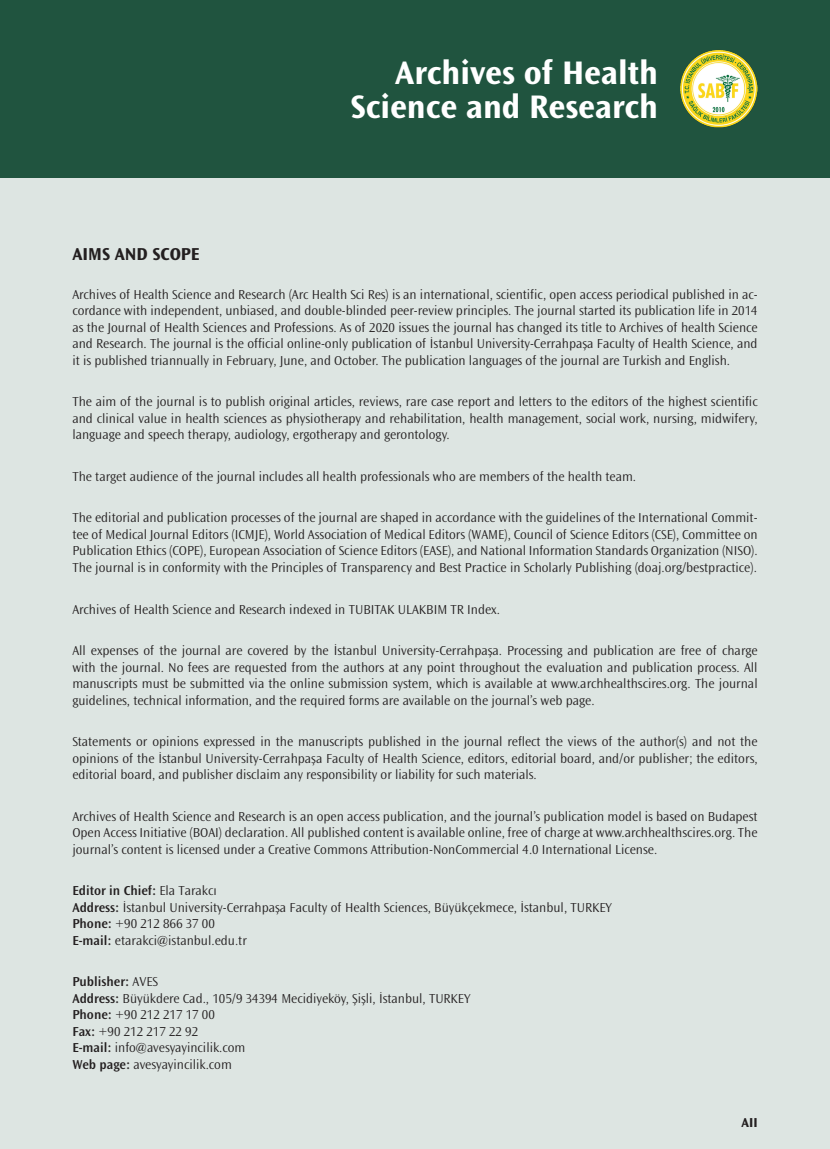
<style>
.page{position:relative;width:830px;height:1149px;background:#fff}
.page>*{position:absolute;margin:0;border:0;box-sizing:border-box;transform-origin:0 0}
.t1{font:700 34.05px/34.7px "Ocean Sans Std";color:#fff;text-align:right}
.t2{font:700 18px "Ocean Sans Std";color:#231f20}
.t3{font:300 13.5px/16.5px "Ocean Sans Std";color:#231f20;text-align:justify}
.t4{font:600 13.5px "Ocean Sans Std";color:#231f20}
.t5{font:700 13.5px "Ocean Sans Std";color:#231f20}
.s1{font-weight:300}
.s2{font-weight:600}
</style>
<div class="page">
<div style="left:0;top:0;width:829px;height:1148px;background:#dde5e2"></div>
<div style="left:0;top:0;width:829px;height:177px;background:#20543f"></div>
<img style="left:680px;top:50px;width:77px;height:78px">
<p class="t2" style="left:72px;top:244px;width:129px">AIMS AND SCOPE</p>
<h1 class="t1" style="left:350px;top:55px;width:309px">Archives of Health<br>Science and Research</h1>
<p class="t3" style="left:72px;top:286px;width:686px">Archives of Health Science and Research (Arc Health Sci Res) is an international, scientific, open access periodical published in ac&shy;cordance with independent, unbiased, and double-blinded peer-review principles. The journal started its publication life in 2014 as the Journal of Health Sciences and Professions. As of 2020 issues the journal has changed its title to Archives of health Science and Research. The journal is the official online-only publication of İstanbul University-Cerrahpaşa Faculty of Health Science, and it is published triannually in February, June, and October. The publication languages of the journal are Turkish and English.</p>
<p class="t3" style="left:72px;top:393px;width:686px">The aim of the journal is to publish original articles, reviews, rare case report and letters to the editors of the highest scientific and clinical value in health sciences as physiotherapy and rehabilitation, health management, social work, nursing, midwifery, language and speech therapy, audiology, ergotherapy and gerontology.</p>
<p class="t3" style="left:72px;top:468px;width:565px">The target audience of the journal includes all health professionals who are members of the health team.</p>
<p class="t3" style="left:72px;top:509px;width:686px">The editorial and publication processes of the journal are shaped in accordance with the guidelines of the International Commit&shy;tee of Medical Journal Editors (ICMJE), World Association of Medical Editors (WAME), Council of Science Editors (CSE), Committee on Publication Ethics (COPE), European Association of Science Editors (EASE), and National Information Standards Organization (NISO).<br>The journal is in conformity with the Principles of Transparency and Best Practice in Scholarly Publishing (doaj.org/bestpractice).</p>
<p class="t3" style="left:72px;top:601px;width:429px">Archives of Health Science and Research indexed in TUBITAK ULAKBIM TR Index.</p>
<p class="t3" style="left:72px;top:642px;width:686px">All expenses of the journal are covered by the İstanbul University-Cerrahpaşa. Processing and publication are free of charge with the journal. No fees are requested from the authors at any point throughout the evaluation and publication process. All manuscripts must be submitted via the online submission system, which is available at www.archhealthscires.org. The journal guidelines, technical information, and the required forms are available on the journal’s web page.</p>
<p class="t3" style="left:72px;top:733px;width:686px">Statements or opinions expressed in the manuscripts published in the journal reflect the views of the author(s) and not the opinions of the İstanbul University-Cerrahpaşa Faculty of Health Science, editors, editorial board, and/or publisher; the editors, editorial board, and publisher disclaim any responsibility or liability for such materials.</p>
<p class="t3" style="left:72px;top:808px;width:686px">Archives of Health Science and Research is an open access publication, and the journal’s publication model is based on Budapest Open Access Initiative (BOAI) declaration. All published content is available online, free of charge at www.archhealthscires.org. The journal’s content is licensed under a Creative Commons Attribution-NonCommercial 4.0 International License.</p>
<p class="t4" style="left:72px;top:883px;width:146px">Editor in Chief: <span class="s1">Ela Tarakcı</span></p>
<p class="t3" style="left:72px;top:899px;width:541px"><span class="s2">Address:</span> İstanbul University-Cerrahpaşa Faculty of Health Sciences, Büyükçekmece, İstanbul, TURKEY</p>
<p class="t3" style="left:72px;top:915px;width:144px"><span class="s2">Phone:</span> +90 212 866 37 00</p>
<p class="t3" style="left:72px;top:932px;width:176px"><span class="s2">E-mail:</span> etarakci@istanbul.edu.tr</p>
<p class="t4" style="left:72px;top:974px;width:87px">Publisher: <span class="s1">AVES</span></p>
<p class="t3" style="left:72px;top:990px;width:399px"><span class="s2">Address:</span> Büyükdere Cad., 105/9 34394 Mecidiyeköy, Şişli, İstanbul, TURKEY</p>
<p class="t3" style="left:72px;top:1006px;width:144px"><span class="s2">Phone:</span> +90 212 217 17 00</p>
<p class="t3" style="left:72px;top:1023px;width:127px"><span class="s2">Fax:</span> +90 212 217 22 92</p>
<p class="t3" style="left:72px;top:1039px;width:174px"><span class="s2">E-mail:</span> info@avesyayincilik.com</p>
<p class="t3" style="left:72px;top:1056px;width:161px"><span class="s2">Web page:</span> avesyayincilik.com</p>
<p class="t5" style="left:741px;top:1114px;width:18px">AII</p>
</div>
